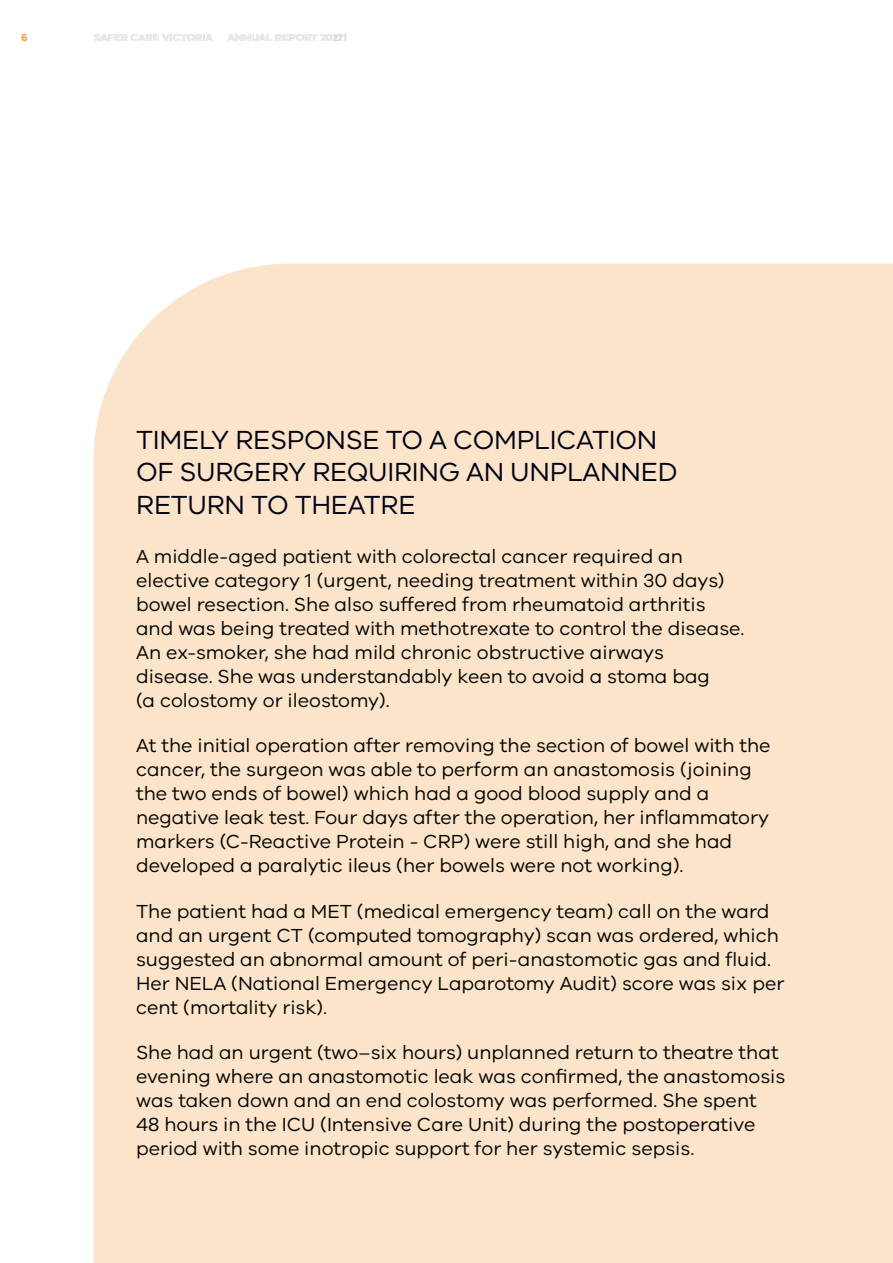
<style>
.page{position:relative;width:893px;height:1263px;background:#fff}
.page>*{position:absolute;margin:0;border:0;box-sizing:border-box;transform-origin:0 0}
.Heading_B_Highlight{font:27px/32.4px "VIC";letter-spacing:-.01em;color:#000314}
.Highlight_Text_2022{font:19.5px/24px "VIC";color:#040503}
.t1{font:600 10.5px "VIC";letter-spacing:.01em;color:#d1d2d4}
.Page_Number_LH_2022{font:600 10.5px "VIC";color:#f59632}
</style>
<div class="page">
<div style="left:94px;top:264px;width:799px;height:999px;background:#fbe4c9"></div>
<p class="Page_Number_LH_2022" style="left:21px;top:31px;width:8px">6</p>
<p class="t1" style="left:333px;top:31px;width:11px">21</p>
<p class="t1" style="left:94px;top:31px;width:120px">SAFER CARE VICTORIA</p>
<p class="t1" style="left:228px;top:31px;width:121px">ANNUAL REPORT 20/21</p>
<p class="Heading_B_Highlight" style="left:136px;top:423px;width:543px">TIMELY RESPONSE TO A COMPLICATION<br>OF SURGERY REQUIRING AN UNPLANNED<br>RETURN TO THEATRE</p>
<p class="Highlight_Text_2022" style="left:136px;top:544px;width:610px">A middle-aged patient with colorectal cancer required an elective category 1 (urgent, needing treatment within 30 days) bowel resection. She also suffered from rheumatoid arthritis and was being treated with methotrexate to control the disease.<br>An ex-smoker, she had mild chronic obstructive airways disease. She was understandably keen to avoid a stoma bag<br>(a colostomy or ileostomy).</p>
<p class="Highlight_Text_2022" style="left:136px;top:733px;width:636px">At the initial operation after removing the section of bowel with the cancer, the surgeon was able to perform an anastomosis (joining the two ends of bowel) which had a good blood supply and a negative leak test. Four days after the operation, her inflammatory markers (C-Reactive Protein - CRP) were still high, and she had developed a paralytic ileus (her bowels were not working).</p>
<p class="Highlight_Text_2022" style="left:136px;top:898px;width:650px">The patient had a MET (medical emergency team) call on the ward and an urgent CT (computed tomography) scan was ordered, which suggested an abnormal amount of peri-anastomotic gas and fluid.<br>Her NELA (National Emergency Laparotomy Audit) score was six per cent (mortality risk).</p>
<p class="Highlight_Text_2022" style="left:136px;top:1040px;width:651px">She had an urgent (two–six hours) unplanned return to theatre that evening where an anastomotic leak was confirmed, the anastomosis was taken down and an end colostomy was performed. She spent<br>48 hours in the ICU (Intensive Care Unit) during the postoperative period with some inotropic support for her systemic sepsis.</p>
</div>
